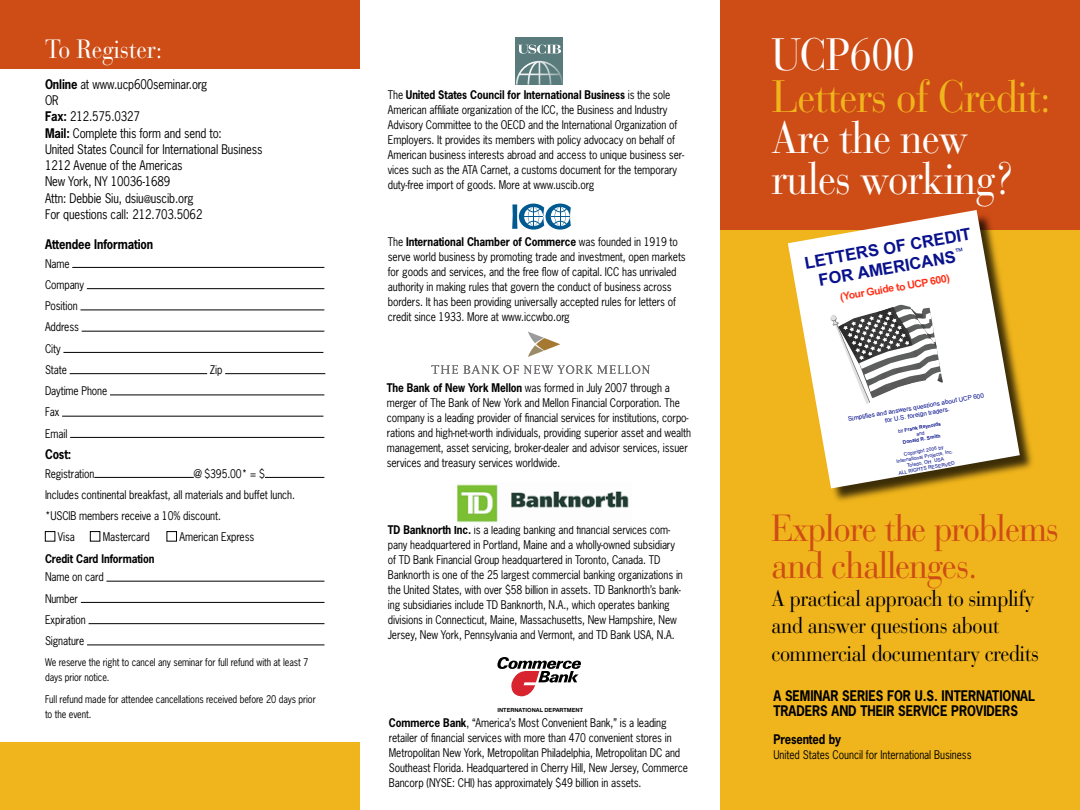
<style>
.page{position:relative;width:1080px;height:810px;background:#fff}
.page>*{position:absolute;margin:0;border:0;box-sizing:border-box;transform-origin:0 0}
.t1{font:45px/41.2px "Bauer Bodoni";letter-spacing:-.025em;color:#fff;scale:.9 1}
.t2{font:45px "Bauer Bodoni";letter-spacing:-.025em;color:#f0b51c;scale:.9 1}
.t3{font:37.5px/37.5px "Bauer Bodoni";letter-spacing:-.03em;color:#ce4c15;scale:.9 1}
.t4{font:26.25px "Bauer Bodoni";letter-spacing:-.01em;color:#fff;scale:.9 1}
.t5{font:22.5px/27.5px "Bauer Bodoni";letter-spacing:-.025em;color:#000;scale:.9 1}
.t6{font:16.5px/19.8px "TTDE6 O00";color:#09128c;text-align:center}
.t7{font:700 13.75px/15.6px "News Gothic Std";letter-spacing:-.005em;color:#000;scale:.9 1}
.t8{font:12.5px/16.2px "News Gothic Std";letter-spacing:-.01em;color:#000;scale:.9 1}
.t9{font:700 12.5px "News Gothic Std";letter-spacing:-.01em;color:#000;scale:.9 1}
.t10{font:11.25px/15px "News Gothic Std";letter-spacing:-.01em;color:#000;scale:.9 1}
.t11{font:700 11.25px "News Gothic Std";letter-spacing:-.01em;color:#000;scale:.9 1}
.t12{font:10.5px "TTDF6 O00";color:#ff2f15}
.t13{font:10px/15px "News Gothic Std";letter-spacing:-.01em;color:#000;scale:.9 1}
.t14{font:6.38px/7.6px "TTDF0 O00";color:#09128c;text-align:center}
.t15{font:700 5.62px "Swiss 721 BT";color:#000}
.t16{font:4.88px/5.9px "TTDF2 O00";color:#09128c;text-align:center}
.t17{font:4.88px "TTDF4 O00";color:#09128c}
.t18{font:2.5px "Courier";color:#000}
.s1{font-weight:700}
.s2{font-size:10px}
.s3{font-family:"TTDF2 O00"}
</style>
<div class="page">
<div style="left:720px;top:230px;width:360px;height:580px;background:#f0b51c"></div>
<div style="left:720px;top:0;width:360px;height:230px;background:#ce4c15"></div>
<div style="left:0;top:0;width:360px;height:69px;background:#ce4c15"></div>
<hr style="left:72px;top:267px;width:252px;height:1px;background:#000">
<hr style="left:87px;top:288px;width:237px;height:1px;background:#000">
<hr style="left:80px;top:310px;width:244px;height:1px;background:#000">
<hr style="left:82px;top:331px;width:242px;height:1px;background:#000">
<hr style="left:63px;top:352px;width:260px;height:1px;background:#000">
<hr style="left:70px;top:373px;width:137px;height:1px;background:#000">
<hr style="left:225px;top:373px;width:100px;height:1px;background:#000">
<hr style="left:110px;top:395px;width:214px;height:1px;background:#000">
<hr style="left:62px;top:416px;width:261px;height:1px;background:#000">
<hr style="left:70px;top:437px;width:254px;height:1px;background:#000">
<hr style="left:94px;top:477px;width:100px;height:1px;background:#000">
<hr style="left:265px;top:477px;width:59px;height:1px;background:#000">
<div style="left:45px;top:531px;width:10px;height:10px;border:1px solid #000"></div>
<div style="left:90px;top:531px;width:10px;height:10px;border:1px solid #000"></div>
<div style="left:167px;top:531px;width:10px;height:10px;border:1px solid #000"></div>
<hr style="left:106px;top:581px;width:218px;height:1px;background:#000">
<hr style="left:81px;top:602px;width:244px;height:1px;background:#000">
<hr style="left:89px;top:623px;width:236px;height:1px;background:#000">
<hr style="left:87px;top:645px;width:237px;height:1px;background:#000">
<div style="left:0;top:743px;width:360px;height:67px;background:#f0b51c"></div>
<div style="left:789px;top:211px;width:247px;height:294px;background:#000;opacity:.75"></div>
<svg style="left:788px;top:210px;width:232px;height:278px;fill:#fff"></svg>
<svg style="left:830px;top:305px;width:114px;height:99px;background:#bdbdbd"></svg>
<svg style="left:432px;top:365px;width:26px;height:9px"></svg>
<svg style="left:464px;top:365px;width:186px;height:9px"></svg>
<svg style="left:528px;top:332px;width:32px;height:25px"></svg>
<div style="left:516px;top:38px;width:47px;height:47px;background:#5a7b7c"></div>
<svg style="left:519px;top:45px;width:42px;height:9px"></svg>
<svg style="left:516px;top:61px;width:47px;height:24px"></svg>
<svg style="left:512px;top:204px;width:59px;height:26px"></svg>
<svg style="left:497px;top:657px;width:84px;height:39px"></svg>
<img style="left:457px;top:484px;width:172px;height:39px">
<svg style="left:916px;top:431px;width:9px;height:5px"></svg>
<h3 class="t4" style="left:45px;top:33px;width:132px">To Register:</h3>
<p class="t8" style="left:45px;top:76px;width:243px"><span class="s1">Online</span> at www.ucp600seminar.org<br>OR<br><span class="s1">Fax:</span> 212.575.0327<br><span class="s1">Mail:</span> Complete this form and send to:<br>United States Council for International Business<br>1212 Avenue of the Americas<br>New York, NY 10036-1689<br>Attn: Debbie Siu, dsiu<span class="s2">@</span>uscib.org<br>For questions call: 212.703.5062</p>
<p class="t9" style="left:45px;top:236px;width:122px">Attendee Information</p>
<p class="t10" style="left:45px;top:253px;width:45px;line-height:21.2px">Name<br>Company<br>Position<br>Address<br>City<br>State</p>
<p class="t10" style="left:210px;top:362px;width:15px">Zip</p>
<p class="t10" style="left:45px;top:380px;width:71px;line-height:21.2px">Daytime Phone<br>Fax<br>Email</p>
<p class="t9" style="left:45px;top:446px;width:31px">Cost:</p>
<p class="t10" style="left:45px;top:466px;width:57px">Registration</p>
<p class="t10" style="left:194px;top:466px;width:81px">@ $395.00* = $</p>
<p class="t10" style="left:45px;top:487px;width:279px">Includes continental breakfast, all materials and buffet lunch.</p>
<p class="t10" style="left:45px;top:508px;width:197px">*USCIB members receive a 10% discount.</p>
<p class="t10" style="left:58px;top:530px;width:21px">Visa</p>
<p class="t10" style="left:103px;top:530px;width:54px">Mastercard</p>
<p class="t10" style="left:180px;top:530px;width:85px">American Express</p>
<p class="t11" style="left:45px;top:551px;width:123px">Credit Card Information</p>
<p class="t10" style="left:45px;top:567px;width:67px;line-height:21.2px">Name on card<br>Number<br>Expiration<br>Signature</p>
<p class="t13" style="left:45px;top:655px;width:294px">We reserve the right to cancel any seminar for full refund with at least 7 days prior notice.</p>
<p class="t13" style="left:45px;top:691px;width:302px">Full refund made for attendee cancellations received before 20 days prior to the event.</p>
<p class="t10" style="left:388px;top:87px;width:331px">The <span class="s1">United States Council for International Business</span> is the sole American affiliate organization of the ICC, the Business and Industry Advisory Committee to the OECD and the International Organization of Employers. It provides its members with policy advocacy on behalf of American business interests abroad and access to unique business ser&shy;vices such as the ATA Carnet, a customs document for the temporary duty-free import of goods. More at www.uscib.org</p>
<p class="t10" style="left:388px;top:234px;width:333px">The <span class="s1">International Chamber of Commerce</span> was founded in 1919 to serve world business by promoting trade and investment, open markets for goods and services, and the free flow of capital. ICC has unrivaled authority in making rules that govern the conduct of business across borders. It has been providing universally accepted rules for letters of credit since 1933. More at www.iccwbo.org</p>
<p class="t10" style="left:387px;top:380px;width:340px"><span class="s1">The Bank of New York Mellon</span> was formed in July 2007 through a merger of The Bank of New York and Mellon Financial Corporation. The company is a leading provider of financial services for institutions, corpo&shy;rations and high-net-worth individuals, providing superior asset and wealth management, asset servicing, broker-dealer and advisor services, issuer services and treasury services worldwide.</p>
<p class="t10" style="left:388px;top:522px;width:329px"><span class="s1">TD Banknorth Inc.</span> is a leading banking and financial services com&shy;pany headquartered in Portland, Maine and a wholly-owned subsidiary of TD Bank Financial Group headquartered in Toronto, Canada. TD Banknorth is one of the 25 largest commercial banking organizations in the United States, with over $58 billion in assets. TD Banknorth’s bank&shy;ing subsidiaries include TD Banknorth, N.A., which operates banking divisions in Connecticut, Maine, Massachusetts, New Hampshire, New Jersey, New York, Pennsylvania and Vermont, and TD Bank USA, N.A.</p>
<p class="t15" style="left:497px;top:706px;width:87px">INTERNATIONAL DEPARTMENT</p>
<p class="t10" style="left:389px;top:715px;width:334px"><span class="s1">Commerce Bank</span>, “America’s Most Convenient Bank,” is a leading retailer of financial services with more than 470 convenient stores in Metropolitan New York, Metropolitan Philadelphia, Metropolitan DC and Southeast Florida. Headquartered in Cherry Hill, New Jersey, Commerce Bancorp (NYSE: CHI) has approximately $49 billion in assets.</p>
<p class="t18" style="left:455px;top:725px;width:3px">K</p>
<h1 class="t1" style="left:772px;top:35px;width:161px">UCP600</h1>
<h1 class="t2" style="left:772px;top:69px;width:312px">Letters of Credit:</h1>
<h1 class="t1" style="left:772px;top:117px;width:272px">Are the new rules working?</h1>
<h3 class="t6" style="left:803px;top:253px;width:170px;rotate:-10deg">LETTERS OF CREDIT<br>FOR AMERICANS<sup>™</sup></h3>
<p class="t12" style="left:839px;top:291px;width:113px;rotate:-10deg">(Your Guide to UCP 600)</p>
<p class="t14" style="left:847px;top:415px;width:139px;rotate:-10deg">Simplifies and answers questions about UCP 600 for U.S. foreign traders.</p>
<p class="t17" style="left:898px;top:428px;width:45px;rotate:-10deg"><span class="s3">by</span> Frank Reynolds</p>
<p class="t17" style="left:902px;top:440px;width:40px;rotate:-10deg">Donald R. Smith</p>
<p class="t16" style="left:895px;top:453px;width:59px;rotate:-10deg">Copyright 2006 by<br>International Projects, Inc.<br>Toledo, OH USA<br>ALL RIGHTS RESERVED</p>
<h2 class="t3" style="left:772px;top:510px;width:321px">Explore the problems and challenges.</h2>
<h3 class="t5" style="left:772px;top:585px;width:299px">A practical approach to simplify and answer questions about commercial documentary credits</h3>
<p class="t7" style="left:773px;top:687px;width:292px">A SEMINAR SERIES FOR U.S. INTERNATIONAL<br>TRADERS AND THEIR SERVICE PROVIDERS</p>
<p class="t9" style="left:773px;top:731px;width:77px">Presented by</p>
<p class="t10" style="left:773px;top:747px;width:222px">United States Council for International Business</p>
</div>
